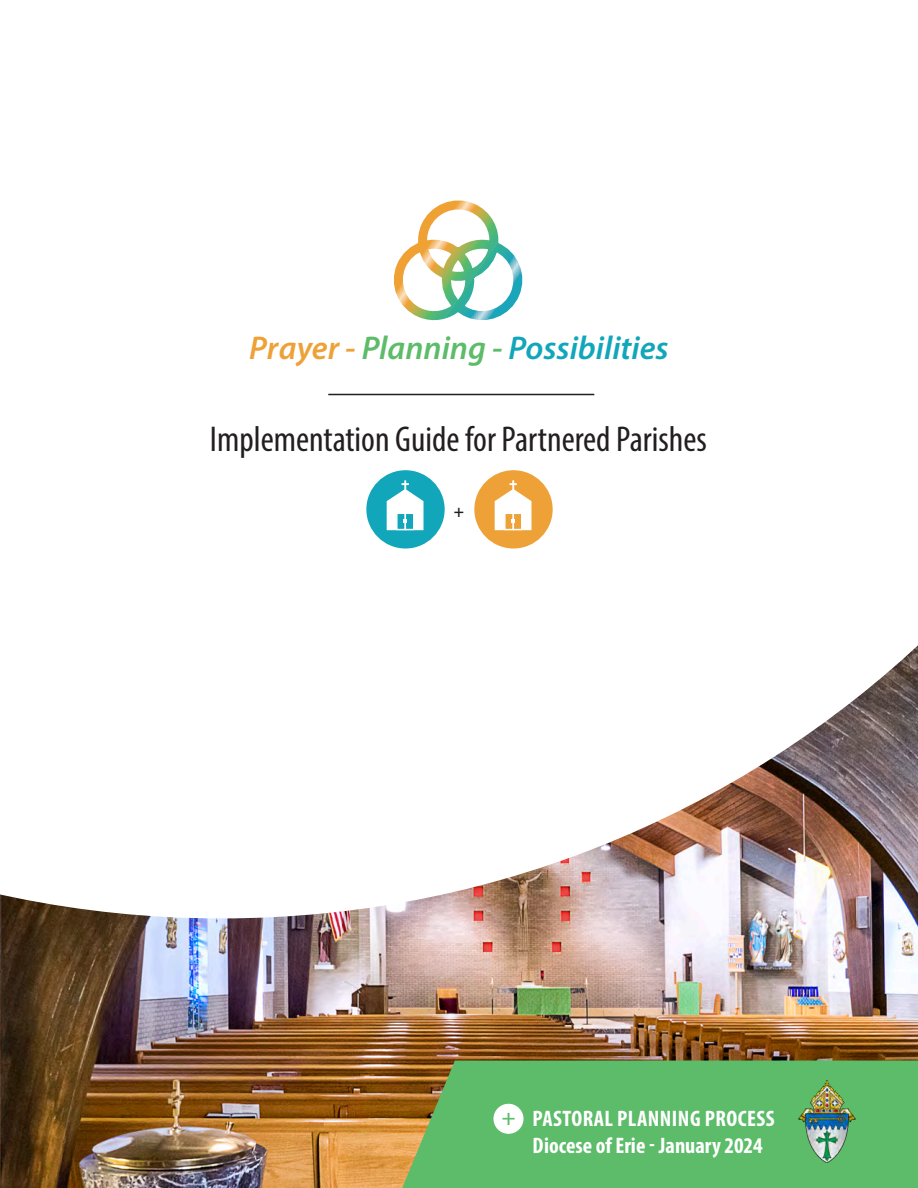
<style>
.page{position:relative;width:918px;height:1188px;background:#fff}
.page>*{position:absolute;margin:0;border:0;box-sizing:border-box;transform-origin:0 0}
.t1{font:condensed 36px "Myriad Pro";color:#231f20}
.t2{font:italic 600 33px "Myriad Pro";color:#12a6bb}
.t3{font:700 24.9px "Minion Pro";color:#5cbc69}
.t4{font:700 condensed 22.5px "Myriad Pro";letter-spacing:.015em;color:#fff}
.t5{font:700 condensed 17.25px "Myriad Pro";color:#231f20}
.s1{color:#eea136}
.s2{color:#5cbc69}
</style>
<div class="page">
<img style="left:0;top:918px;width:918px;height:270px">
<svg style="left:0;top:393px;width:918px;height:525px"></svg>
<hr style="left:328px;top:394px;width:266px;height:1px;background:#231f20">
<div style="left:366px;top:470px;width:79px;height:79px;background:#12a6bb;border-radius:50%"></div>
<svg style="left:386px;top:480px;width:38px;height:51px"></svg>
<div style="left:474px;top:470px;width:79px;height:79px;background:#eea136;border-radius:50%"></div>
<svg style="left:494px;top:480px;width:38px;height:51px"></svg>
<svg style="left:394px;top:200px;width:129px;height:121px"></svg>
<div style="left:402px;top:1061px;width:516px;height:127px;background:#5cbc69"></div>
<img style="left:799px;top:1081px;width:57px;height:81px">
<div style="left:493px;top:1104px;width:31px;height:30px;background:#fff;border-radius:50%"></div>
<p class="t2" style="left:249px;top:327px;width:421px"><span class="s1">Prayer -</span> <span class="s2">Planning -</span> Possibilities</p>
<p class="t1" style="left:210px;top:418px;width:498px">Implementation Guide for Partnered Parishes</p>
<p class="t5" style="left:454px;top:500px;width:12px">+</p>
<p class="t3" style="left:502px;top:1099px;width:16px">+</p>
<p class="t4" style="left:533px;top:1104px;width:243px">PASTORAL PLANNING PROCESS</p>
<p class="t4" style="left:533px;top:1131px;width:232px">Diocese of Erie - January 2024</p>
</div>
